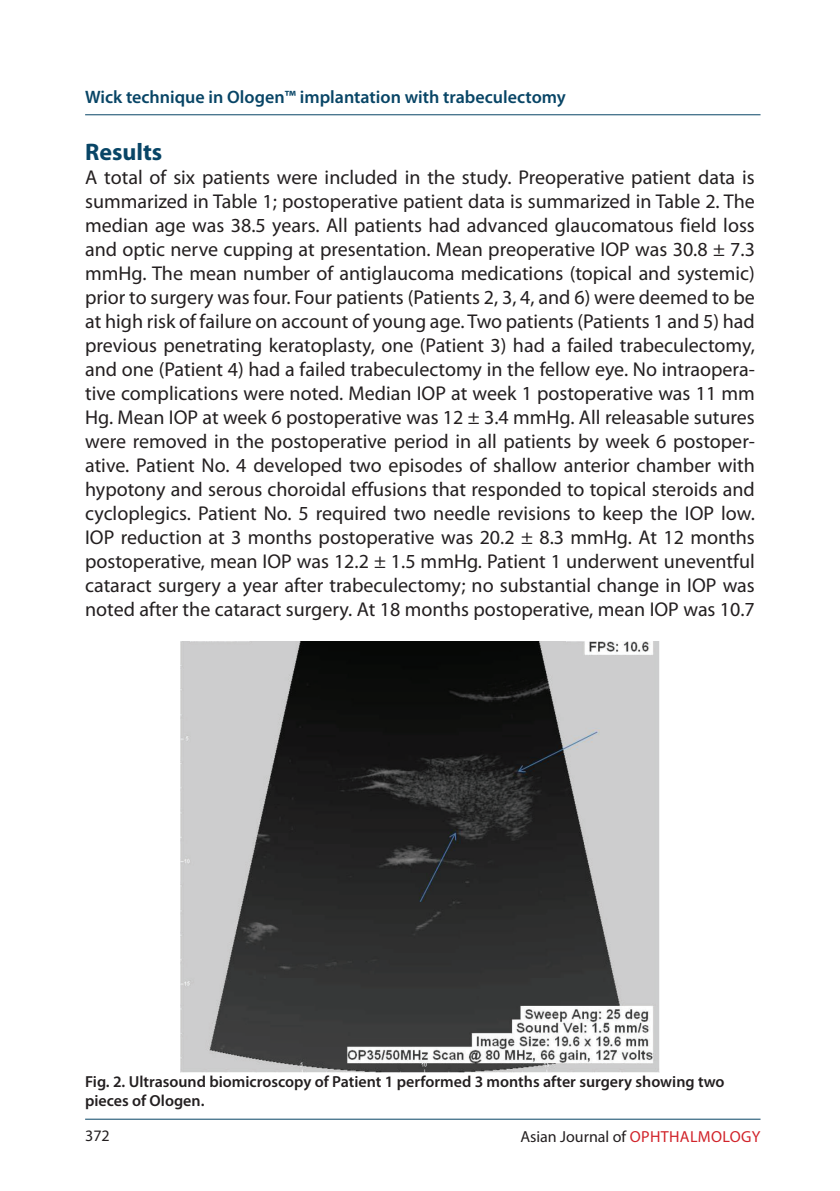
<style>
.page{position:relative;width:840px;height:1191px;background:#fff}
.page>*{position:absolute;margin:0;border:0;box-sizing:border-box;transform-origin:0 0}
.t1{font:700 24px "Myriad Pro";color:#084566}
.t2{font:20px/24px "Myriad Pro";color:#231f20;text-align:justify}
.t3{font:600 18px "Myriad Pro";color:#084566}
.t4{font:600 16px/19.2px "Myriad Pro";color:#231f20}
.t5{font:16px "Myriad Pro";color:#231f20}
.s1{color:#d1232a}
</style>
<div class="page">
<hr style="left:85px;top:114px;width:675px;height:1px;background:#084566">
<hr style="left:85px;top:1118px;width:675px;height:1px;background:#084566">
<img style="left:180px;top:641px;width:479px;height:431px">
<p class="t3" style="left:85px;top:87px;width:482px">Wick technique in Ologen™ implantation with trabeculectomy</p>
<p class="t1" style="left:85px;top:136px;width:79px">Results</p>
<p class="t2" style="left:85px;top:165px;width:671px">A total of six patients were included in the study. Preoperative patient data is summarized in Table 1; postoperative patient data is summarized in Table 2. The median age was 38.5 years. All patients had advanced glaucomatous field loss and optic nerve cupping at presentation. Mean preoperative IOP was 30.8 ± 7.3 mmHg. The mean number of antiglaucoma medications (topical and systemic) prior to surgery was four. Four patients (Patients 2, 3, 4, and 6) were deemed to be at high risk of failure on account of young age. Two patients (Patients 1 and 5) had previous penetrating keratoplasty, one (Patient 3) had a failed trabeculectomy, and one (Patient 4) had a failed trabeculectomy in the fellow eye. No intraopera&shy;tive complications were noted. Median IOP at week 1 postoperative was 11 mm Hg. Mean IOP at week 6 postoperative was 12 ± 3.4 mmHg. All releasable sutures were removed in the postoperative period in all patients by week 6 postoper&shy;ative. Patient No. 4 developed two episodes of shallow anterior chamber with hypotony and serous choroidal effusions that responded to topical steroids and cycloplegics. Patient No. 5 required two needle revisions to keep the IOP low.<br>IOP reduction at 3 months postoperative was 20.2 ± 8.3 mmHg. At 12 months postoperative, mean IOP was 12.2 ± 1.5 mmHg. Patient 1 underwent uneventful cataract surgery a year after trabeculectomy; no substantial change in IOP was noted after the cataract surgery. At 18 months postoperative, mean IOP was 10.7</p>
<p class="t4" style="left:85px;top:1072px;width:640px">Fig. 2. Ultrasound biomicroscopy of Patient 1 performed 3 months after surgery showing two pieces of Ologen.</p>
<p class="t5" style="left:85px;top:1127px;width:26px">372</p>
<p class="t5" style="left:520px;top:1127px;width:241px">Asian Journal of <span class="s1">OPHTHALMOLOGY</span></p>
</div>
